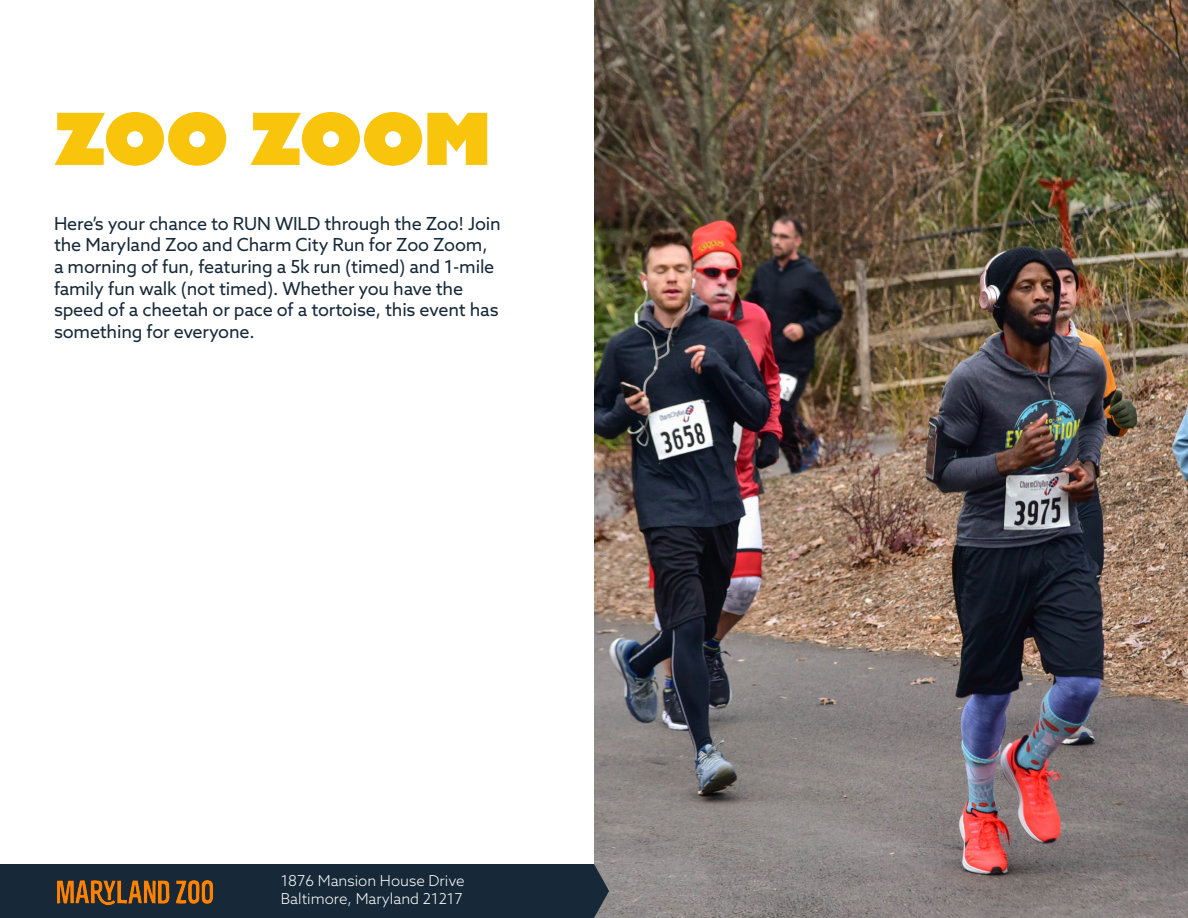
<style>
.page{position:relative;width:1188px;height:918px;background:#fff}
.page>*{position:absolute;margin:0;border:0;box-sizing:border-box;transform-origin:0 0}
.t1{font:72px "Azo Sans Uber";color:#f9c40c}
.t2{font:18px/21.6px "Azo Sans";letter-spacing:-.01em;color:#172938}
.t3{font:300 15px "Azo Sans";color:#fff}
</style>
<div class="page">
<img style="left:594px;top:0;width:594px;height:918px">
<div style="left:0;top:864px;width:609px;height:54px;background:#172938"></div>
<img style="left:54px;top:875px;width:162px;height:32px">
<p class="t1" style="left:54px;top:91px;width:438px">ZOO ZOOM</p>
<p class="t2" style="left:54px;top:212px;width:448px">Here’s your chance to RUN WILD through the Zoo! Join the Maryland Zoo and Charm City Run for Zoo Zoom, a morning of fun, featuring a 5k run (timed) and 1-mile family fun walk (not timed). Whether you have the speed of a cheetah or pace of a tortoise, this event has something for everyone.</p>
<p class="t3" style="left:281px;top:871px;width:185px">1876 Mansion House Drive</p>
<p class="t3" style="left:281px;top:889px;width:183px">Baltimore, Maryland 21217</p>
</div>
